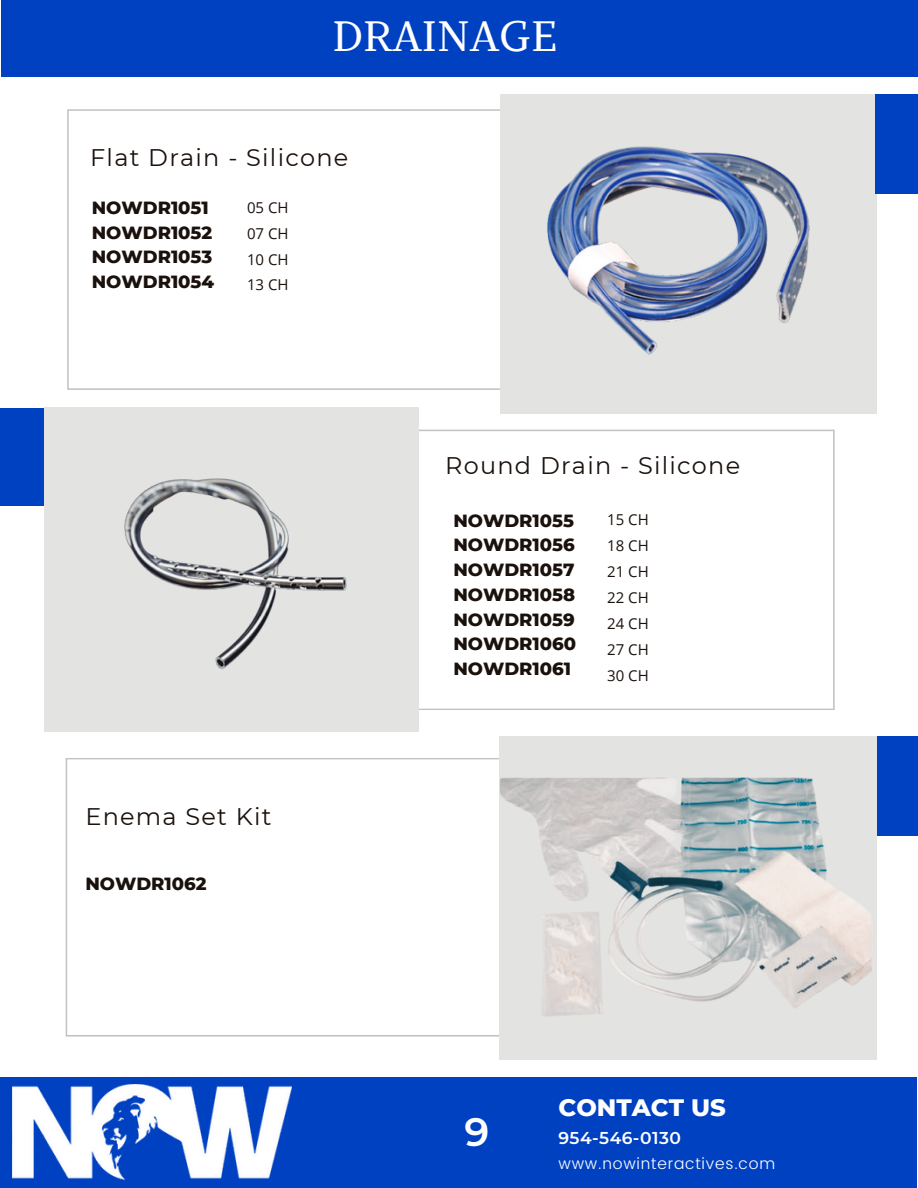
<style>
.page{position:relative;width:918px;height:1188px;background:#fff}
.page>*{position:absolute;margin:0;border:0;box-sizing:border-box;transform-origin:0 0}
.t1{font:42.3px "TT Bells";color:#fff}
.t2{font:600 39.6px "Montserrat";color:#fff}
.t3{font:800 24.3px "Montserrat";color:#fff}
.t4{font:24px "Montserrat";letter-spacing:.05em;color:#1b110c}
.t5{font:800 18px "Montserrat";color:#1b110c}
.t6{font:600 17.1px "Montserrat";letter-spacing:.025em;color:#fff}
.t7{font:300 15.75px "Poppins";letter-spacing:.05em;color:#fff}
.t8{font:15px "Open Sans";color:#1b110c}
</style>
<div class="page">
<svg style="left:67px;top:109px;width:434px;height:281px"></svg>
<div style="left:501px;top:95px;width:376px;height:319px;background:#e3e3e1"></div>
<svg style="left:418px;top:430px;width:417px;height:280px"></svg>
<div style="left:0;top:408px;width:44px;height:97px;background:#0041c2"></div>
<svg style="left:66px;top:758px;width:433px;height:279px"></svg>
<div style="left:0;top:1078px;width:917px;height:110px;background:#0041c2"></div>
<div style="left:44px;top:408px;width:374px;height:324px;background:#e3e3e1"></div>
<div style="left:875px;top:736px;width:43px;height:99px;background:#0041c2"></div>
<div style="left:499px;top:736px;width:378px;height:324px;background:#e3e3e1"></div>
<div style="left:1px;top:0;width:917px;height:77px;background:#0041c2"></div>
<div style="left:875px;top:95px;width:43px;height:99px;background:#0041c2"></div>
<img style="left:12px;top:1085px;width:279px;height:96px">
<img style="left:500px;top:777px;width:372px;height:239px">
<img style="left:124px;top:478px;width:223px;height:192px">
<img style="left:547px;top:146px;width:263px;height:209px">
<p class="t1" style="left:333px;top:10px;width:227px">DRAINAGE</p>
<p class="t4" style="left:90px;top:143px;width:260px">Flat Drain - Silicone</p>
<p class="t5" style="left:92px;top:197px;width:119px">NOWDR1051</p>
<p class="t5" style="left:92px;top:221px;width:122px">NOWDR1052</p>
<p class="t5" style="left:92px;top:246px;width:122px">NOWDR1053</p>
<p class="t5" style="left:92px;top:271px;width:124px">NOWDR1054</p>
<p class="t8" style="left:247px;top:197px;width:43px">05 CH</p>
<p class="t8" style="left:247px;top:223px;width:43px">07 CH</p>
<p class="t8" style="left:247px;top:249px;width:43px">10 CH</p>
<p class="t8" style="left:247px;top:274px;width:43px">13 CH</p>
<p class="t4" style="left:85px;top:802px;width:188px">Enema Set Kit</p>
<p class="t5" style="left:85px;top:873px;width:123px">NOWDR1062</p>
<p class="t4" style="left:445px;top:451px;width:296px">Round Drain - Silicone</p>
<p class="t5" style="left:453px;top:509px;width:122px">NOWDR1055</p>
<p class="t5" style="left:453px;top:534px;width:123px">NOWDR1056</p>
<p class="t5" style="left:453px;top:559px;width:123px">NOWDR1057</p>
<p class="t5" style="left:453px;top:583px;width:123px">NOWDR1058</p>
<p class="t5" style="left:453px;top:608px;width:123px">NOWDR1059</p>
<p class="t5" style="left:453px;top:633px;width:124px">NOWDR1060</p>
<p class="t5" style="left:453px;top:658px;width:119px">NOWDR1061</p>
<p class="t8" style="left:607px;top:509px;width:43px">15 CH</p>
<p class="t8" style="left:607px;top:535px;width:43px">18 CH</p>
<p class="t8" style="left:607px;top:561px;width:43px">21 CH</p>
<p class="t8" style="left:607px;top:587px;width:43px">22 CH</p>
<p class="t8" style="left:607px;top:613px;width:43px">24 CH</p>
<p class="t8" style="left:607px;top:639px;width:43px">27 CH</p>
<p class="t8" style="left:607px;top:665px;width:43px">30 CH</p>
<p class="t2" style="left:464px;top:1108px;width:26px">9</p>
<p class="t3" style="left:558px;top:1092px;width:169px">CONTACT US</p>
<p class="t6" style="left:558px;top:1128px;width:124px">954-546-0130</p>
<p class="t7" style="left:558px;top:1154px;width:218px">www.nowinteractives.com</p>
</div>
